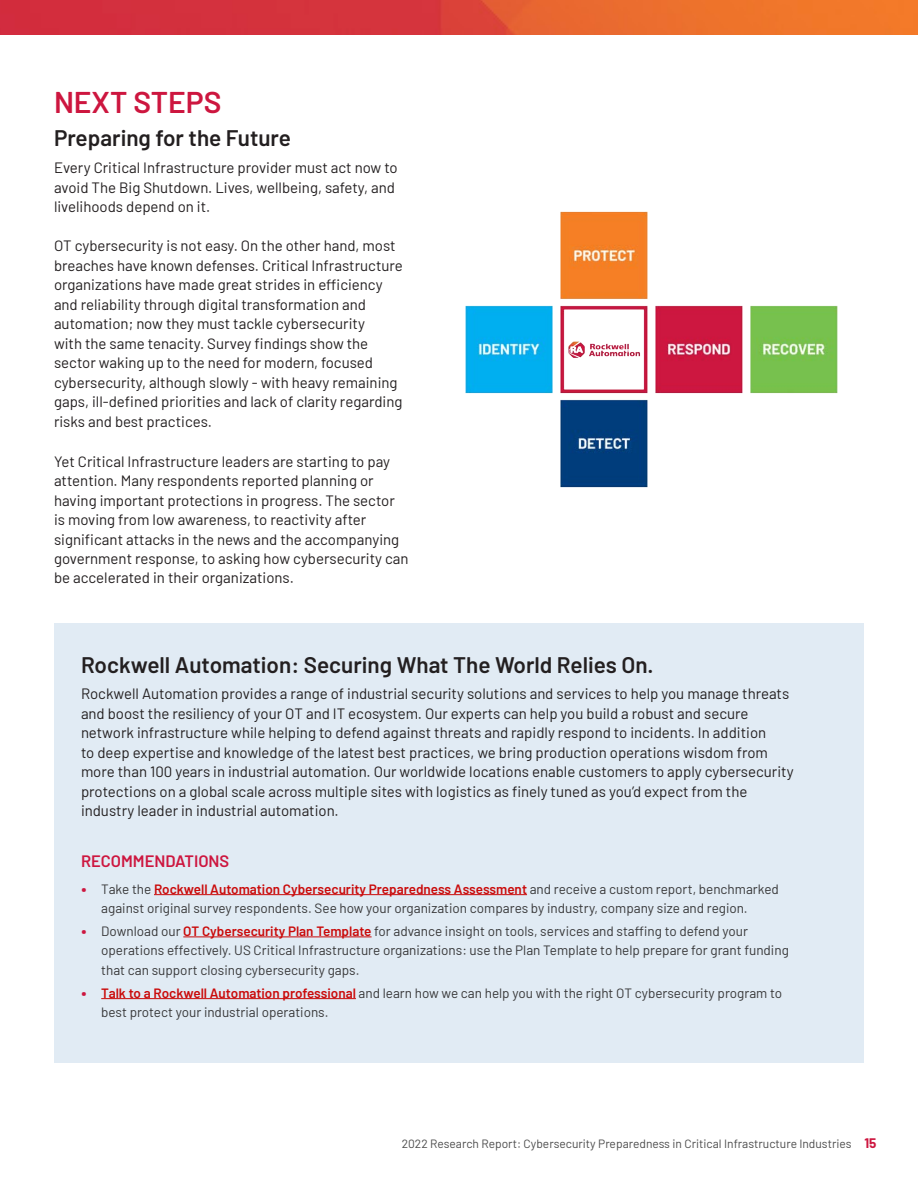
<style>
.page{position:relative;width:918px;height:1188px;background:#fff}
.page>*{position:absolute;margin:0;border:0;box-sizing:border-box;transform-origin:0 0}
.h3_Red{font:600 30px "Barlow";color:#cd163f}
.h3_Red-2{font:600 22.5px "Barlow";color:#231f20}
.Sidebar_-_Subhead_1{font:600 16.5px "Barlow";color:#cd163f}
.Sidebar_-_Subhead_1-2{font:15px/19.5px "Barlow";color:#231f20}
.h3_Red-3{font:15px/19.5px "Barlow";color:#231f20}
.body{font:15px/19.5px "Barlow";color:#231f20}
.t1{font:13.5px/19.5px "Barlow";color:#383839}
.t2{font:12px "Barlow";color:#4c4c4c}
.s1{font-family:"IBM Plex Sans";font-weight:600;color:#cd163f}
.s2{font-weight:600;color:#ca0a0a}
.s3{font-weight:700;font-size:13.5px;color:#cd163f}
</style>
<div class="page">
<img style="left:0;top:0;width:918px;height:35px">
<div style="left:54px;top:624px;width:810px;height:439px;background:#e1ebf4"></div>
<hr style="left:154px;top:894px;width:373px;height:1px;background:#ca0a0a">
<hr style="left:183px;top:937px;width:189px;height:1px;background:#ca0a0a">
<hr style="left:101px;top:998px;width:255px;height:1px;background:#ca0a0a">
<img style="left:465px;top:211px;width:373px;height:277px">
<p class="h3_Red" style="left:54px;top:80px;width:169px">NEXT STEPS</p>
<p class="h3_Red-2" style="left:54px;top:121px;width:239px">Preparing for the Future</p>
<p class="h3_Red-3" style="left:54px;top:157px;width:345px">Every Critical Infrastructure provider must act now to avoid The Big Shutdown. Lives, wellbeing, safety, and livelihoods depend on it.</p>
<p class="h3_Red-3" style="left:54px;top:235px;width:350px">OT cybersecurity is not easy. On the other hand, most breaches have known defenses. Critical Infrastructure organizations have made great strides in efficiency and reliability through digital transformation and automation; now they must tackle cybersecurity<br>with the same tenacity. Survey findings show the sector waking up to the need for modern, focused cybersecurity, although slowly - with heavy remaining gaps, ill-defined priorities and lack of clarity regarding risks and best practices.</p>
<p class="body" style="left:54px;top:450px;width:356px">Yet Critical Infrastructure leaders are starting to pay attention. Many respondents reported planning or having important protections in progress. The sector is moving from low awareness, to reactivity after significant attacks in the news and the accompanying government response, to asking how cybersecurity can be accelerated in their organizations.</p>
<p class="h3_Red-2" style="left:81px;top:649px;width:574px">Rockwell Automation: Securing What The World Relies On.</p>
<p class="Sidebar_-_Subhead_1-2" style="left:81px;top:683px;width:714px">Rockwell Automation provides a range of industrial security solutions and services to help you manage threats and boost the resiliency of your OT and IT ecosystem. Our experts can help you build a robust and secure network infrastructure while helping to defend against threats and rapidly respond to incidents. In addition<br>to deep expertise and knowledge of the latest best practices, we bring production operations wisdom from more than 100 years in industrial automation. Our worldwide locations enable customers to apply cybersecurity protections on a global scale across multiple sites with logistics as finely tuned as you’d expect from the industry leader in industrial automation.</p>
<p class="Sidebar_-_Subhead_1" style="left:81px;top:849px;width:150px">RECOMMENDATIONS</p>
<p class="t1" style="left:101px;top:878px;width:679px;text-indent:-20px"><span class="s1">•</span> Take the <span class="s2">Rockwell Automation Cybersecurity Preparedness Assessment</span> and receive a custom report, benchmarked against original survey respondents. See how your organization compares by industry, company size and region.</p>
<p class="t1" style="left:101px;top:920px;width:689px;text-indent:-20px"><span class="s1">•</span> Download our <span class="s2">OT Cybersecurity Plan Template</span> for advance insight on tools, services and staffing to defend your operations effectively. US Critical Infrastructure organizations: use the Plan Template to help prepare for grant funding that can support closing cybersecurity gaps.</p>
<p class="t1" style="left:101px;top:982px;width:682px;text-indent:-20px"><span class="s1">•</span> <span class="s2">Talk to a Rockwell Automation professional</span> and learn how we can help you with the right OT cybersecurity program to best protect your industrial operations.</p>
<p class="t2" style="left:402px;top:1134px;width:476px">2022 Research Report: Cybersecurity Preparedness in Critical Infrastructure Industries <span class="s3">15</span></p>
</div>
